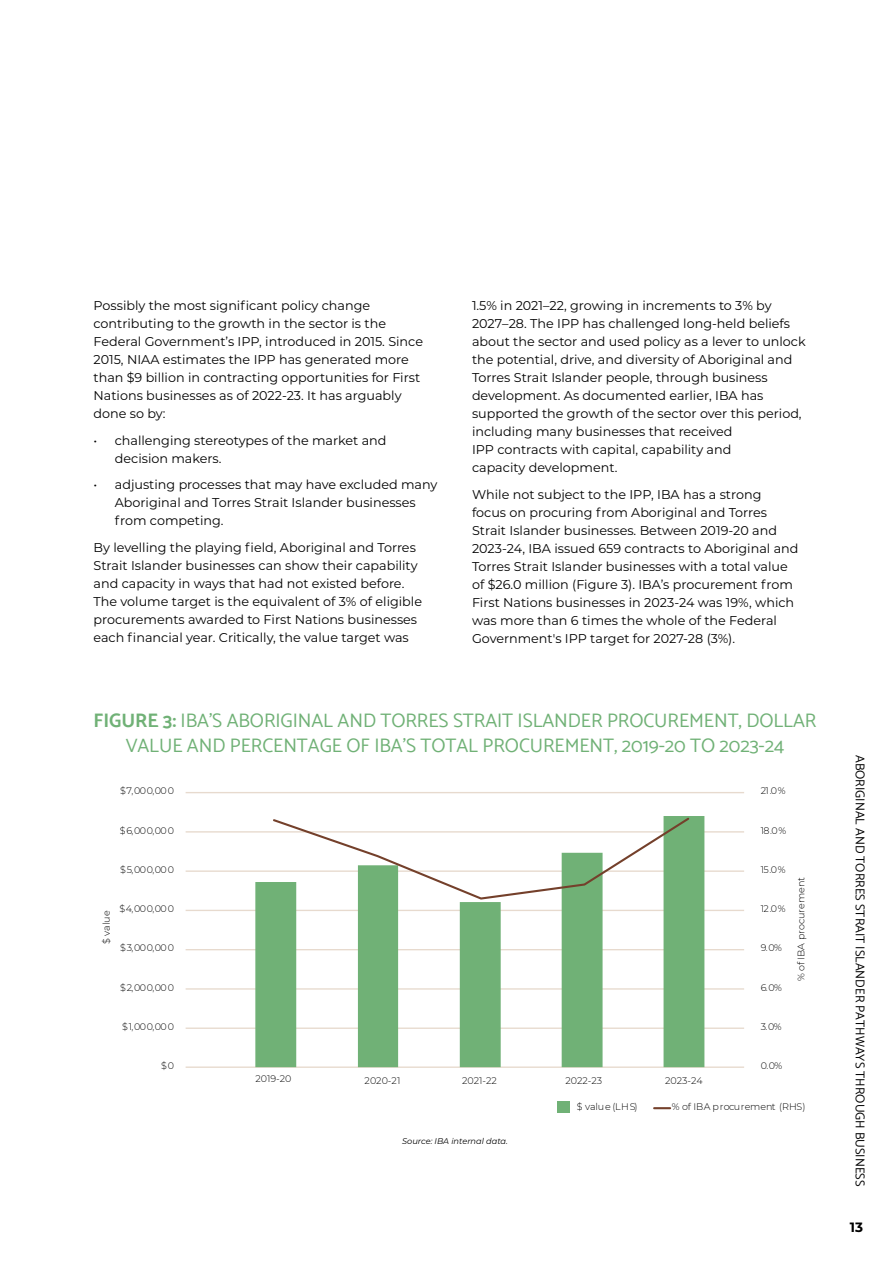
<style>
.page{position:relative;width:893px;height:1263px;background:#fff}
.page>*{position:absolute;margin:0;border:0;box-sizing:border-box;transform-origin:0 0}
.t1{font:19.5px/25.5px "Catamaran";letter-spacing:-.005em;color:#70b176;text-align:center}
.t2{font:700 13.5px "Montserrat";color:#000}
.t3{font:12.75px/18px "Montserrat";color:#000}
.t4{font:12.75px "Catamaran";color:#000}
.t5{font:300 9.6px "Montserrat";color:#000}
.t6{font:italic 8.25px "Montserrat";color:#000}
.s1{font-weight:700}
</style>
<div class="page">
<div style="left:557px;top:1101px;width:13px;height:12px;background:#70b176"></div>
<hr style="left:186px;top:1027px;width:558px;height:2px;background:#e7dace">
<hr style="left:186px;top:988px;width:558px;height:2px;background:#e7dace">
<hr style="left:186px;top:949px;width:558px;height:1px;background:#e7dace">
<hr style="left:186px;top:910px;width:558px;height:1px;background:#e7dace">
<hr style="left:186px;top:870px;width:558px;height:2px;background:#e7dace">
<hr style="left:186px;top:831px;width:558px;height:1px;background:#e7dace">
<hr style="left:186px;top:792px;width:558px;height:1px;background:#e7dace">
<hr style="left:186px;top:1066px;width:558px;height:2px;background:#e7dace">
<svg style="left:654px;top:1107px;width:16px;height:2px"></svg>
<svg style="left:255px;top:816px;width:449px;height:251px"></svg>
<svg style="left:271px;top:816px;width:420px;height:85px"></svg>
<p class="t3" style="left:94px;top:296px;width:331px">Possibly the most significant policy change contributing to the growth in the sector is the Federal Government’s IPP, introduced in 2015. Since 2015, NIAA estimates the IPP has generated more than $9 billion in contracting opportunities for First Nations businesses as of 2022-23. It has arguably done so by:</p>
<p class="t3" style="left:115px;top:431px;width:273px;text-indent:-21px">• challenging stereotypes of the market and decision makers.</p>
<p class="t3" style="left:115px;top:475px;width:324px;text-indent:-21px">• adjusting processes that may have excluded many<br>Aboriginal and Torres Strait Islander businesses from competing.</p>
<p class="t3" style="left:94px;top:538px;width:330px">By levelling the playing field, Aboriginal and Torres Strait Islander businesses can show their capability and capacity in ways that had not existed before.<br>The volume target is the equivalent of 3% of eligible procurements awarded to First Nations businesses each financial year. Critically, the value target was</p>
<p class="t3" style="left:472px;top:296px;width:335px">1.5% in 2021–22, growing in increments to 3% by 2027–28. The IPP has challenged long-held beliefs about the sector and used policy as a lever to unlock the potential, drive, and diversity of Aboriginal and Torres Strait Islander people, through business development. As documented earlier, IBA has supported the growth of the sector over this period, including many businesses that received<br>IPP contracts with capital, capability and<br>capacity development.</p>
<p class="t3" style="left:472px;top:485px;width:328px">While not subject to the IPP, IBA has a strong focus on procuring from Aboriginal and Torres Strait Islander businesses. Between 2019-20 and 2023-24, IBA issued 659 contracts to Aboriginal and Torres Strait Islander businesses with a total value of $26.0 million (Figure 3). IBA’s procurement from First Nations businesses in 2023-24 was 19%, which was more than 6 times the whole of the Federal Government's IPP target for 2027-28 (3%).</p>
<h1 class="t1" style="left:94px;top:707px;width:724px"><span class="s1">FIGURE 3:</span> IBA'S ABORIGINAL AND TORRES STRAIT ISLANDER PROCUREMENT, DOLLAR<br>VALUE AND PERCENTAGE OF IBA'S TOTAL PROCUREMENT, 2019-20 TO 2023-24</h1>
<p class="t5" style="left:120px;top:784px;width:55px">$7,000,000</p>
<p class="t5" style="left:120px;top:824px;width:56px">$6,000,000</p>
<p class="t5" style="left:120px;top:863px;width:55px">$5,000,000</p>
<p class="t5" style="left:100px;top:944px;width:35px;rotate:-90deg">$ value</p>
<p class="t5" style="left:119px;top:902px;width:56px">$4,000,000</p>
<p class="t5" style="left:120px;top:941px;width:55px">$3,000,000</p>
<p class="t5" style="left:120px;top:981px;width:55px">$2,000,000</p>
<p class="t5" style="left:122px;top:1020px;width:53px">$1,000,000</p>
<p class="t5" style="left:161px;top:1059px;width:14px">$0</p>
<p class="t5" style="left:761px;top:784px;width:26px">21.0%</p>
<p class="t5" style="left:761px;top:824px;width:27px">18.0%</p>
<p class="t5" style="left:255px;top:1072px;width:38px">2019-20</p>
<p class="t5" style="left:365px;top:1074px;width:37px">2020-21</p>
<p class="t5" style="left:462px;top:1074px;width:36px">2021-22</p>
<p class="t5" style="left:565px;top:1074px;width:38px">2022-23</p>
<p class="t5" style="left:665px;top:1074px;width:39px">2023-24</p>
<p class="t5" style="left:761px;top:863px;width:26px">15.0%</p>
<p class="t5" style="left:761px;top:902px;width:26px">12.0%</p>
<p class="t5" style="left:761px;top:941px;width:23px">9.0%</p>
<p class="t5" style="left:761px;top:981px;width:23px">6.0%</p>
<p class="t5" style="left:794px;top:981px;width:106px;rotate:-90deg">% of IBA procurement</p>
<p class="t5" style="left:761px;top:1020px;width:22px">3.0%</p>
<p class="t5" style="left:761px;top:1059px;width:23px">0.0%</p>
<p class="t6" style="left:402px;top:1135px;width:107px">Source: IBA internal data.</p>
<p class="t5" style="left:577px;top:1100px;width:62px">$ value (LHS)</p>
<p class="t5" style="left:672px;top:1100px;width:135px">% of IBA procurement (RHS)</p>
<p class="t4" style="left:868px;top:755px;width:433px;rotate:90deg">ABORIGINAL AND TORRES STRAIT ISLANDER PATHWAYS THROUGH BUSINESS</p>
<p class="t2" style="left:850px;top:1218px;width:15px">13</p>
</div>
